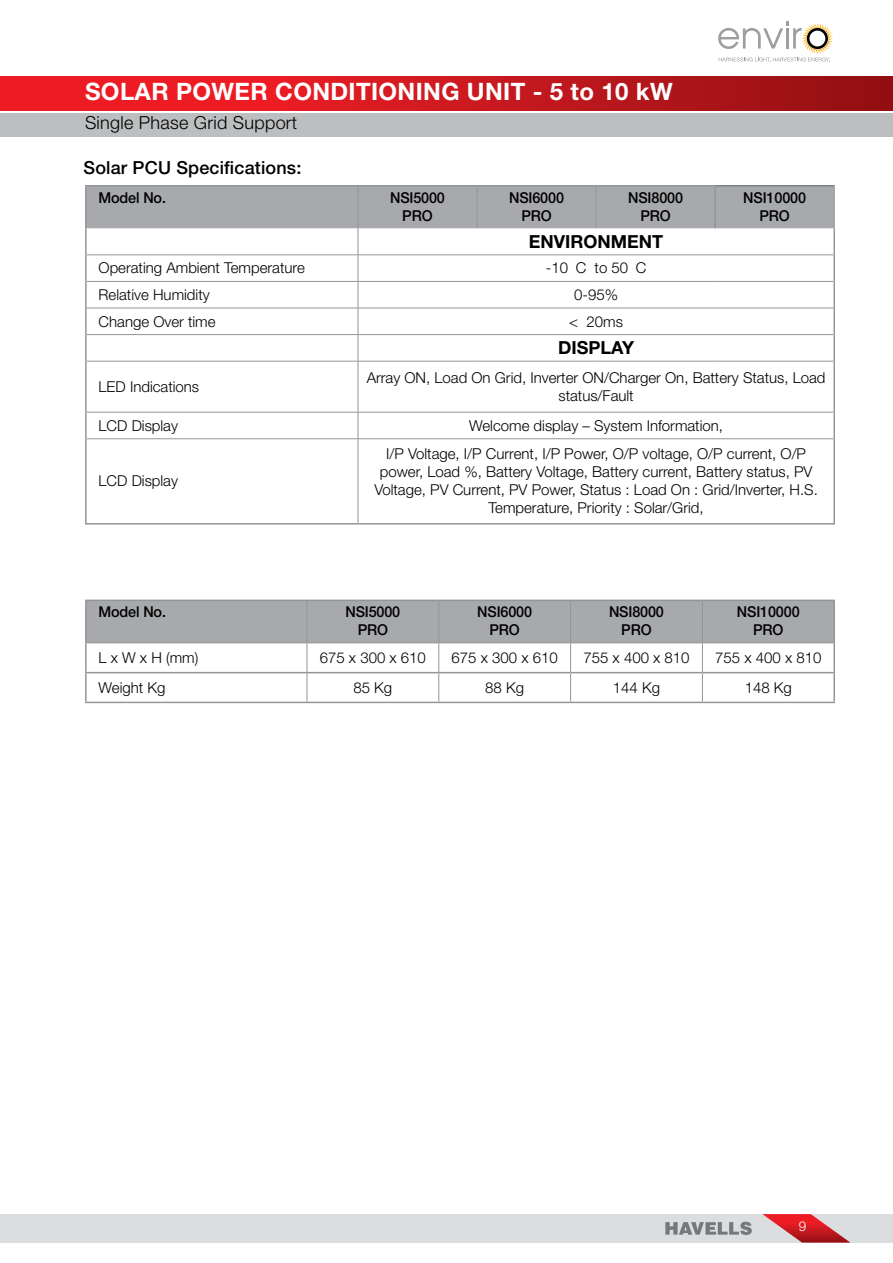
<style>
.page{position:relative;width:893px;height:1263px;background:#fff}
.page>*{position:absolute;margin:0;border:0;box-sizing:border-box;transform-origin:0 0}
.t1{font:700 24px "Helvetica Neue LT Std";letter-spacing:.015em;color:#fff}
.t2{font:500 18px "Helvetica Neue LT Std";letter-spacing:.01em;color:#000}
.t3{font:300 18px "Helvetica Neue LT Std";letter-spacing:.015em;color:#000}
.t4{font:700 18px "Helvetica Neue LT Std";color:#000}
.t5{font:300 15px/18px "Helvetica Neue LT Std";color:#000;text-align:center}
.t6{font:500 15px/18px "Helvetica Neue LT Std";letter-spacing:-.01em;color:#000;text-align:center;scale:.96 1}
.t7{font:300 13.5px "Helvetica Neue LT Std";color:#fff}
</style>
<div class="page">
<div style="left:0;top:113px;width:893px;height:23px;background:#bcbec0"></div>
<svg style="left:0;top:77px;width:893px;height:34px;background:#ca181e"></svg>
<div style="left:0;top:1214px;width:893px;height:28px;background:#dcddde"></div>
<svg style="left:665px;top:1222px;width:87px;height:13px"></svg>
<svg style="left:762px;top:1214px;width:88px;height:28px"></svg>
<svg style="left:718px;top:21px;width:115px;height:41px"></svg>
<hr style="left:715px;top:185px;width:120px;height:1px;background:#808285">
<hr style="left:834px;top:186px;width:1px;height:42px;background:#939598">
<svg style="left:87px;top:186px;width:747px;height:175px"></svg>
<hr style="left:477px;top:334px;width:119px;height:1px;background:#939598">
<hr style="left:596px;top:334px;width:119px;height:1px;background:#939598">
<hr style="left:715px;top:334px;width:118px;height:1px;background:#939598">
<hr style="left:87px;top:361px;width:271px;height:1px;background:#939598">
<hr style="left:358px;top:361px;width:119px;height:1px;background:#939598">
<hr style="left:358px;top:361px;width:1px;height:51px;background:#939598">
<hr style="left:477px;top:361px;width:119px;height:1px;background:#939598">
<hr style="left:596px;top:361px;width:119px;height:1px;background:#939598">
<hr style="left:715px;top:361px;width:118px;height:1px;background:#939598">
<hr style="left:87px;top:412px;width:271px;height:1px;background:#939598">
<hr style="left:358px;top:412px;width:119px;height:1px;background:#939598">
<svg style="left:358px;top:413px;width:1px;height:25px"></svg>
<hr style="left:477px;top:412px;width:119px;height:1px;background:#939598">
<hr style="left:596px;top:412px;width:119px;height:1px;background:#939598">
<hr style="left:715px;top:412px;width:118px;height:1px;background:#939598">
<hr style="left:87px;top:438px;width:271px;height:1px;background:#939598">
<hr style="left:358px;top:438px;width:119px;height:1px;background:#939598">
<hr style="left:358px;top:439px;width:1px;height:84px;background:#939598">
<hr style="left:477px;top:438px;width:119px;height:1px;background:#939598">
<hr style="left:596px;top:438px;width:119px;height:1px;background:#939598">
<hr style="left:715px;top:438px;width:118px;height:1px;background:#939598">
<hr style="left:85px;top:185px;width:273px;height:1px;background:#939598">
<hr style="left:85px;top:186px;width:2px;height:42px;background:#939598">
<hr style="left:358px;top:185px;width:119px;height:1px;background:#939598">
<hr style="left:477px;top:185px;width:119px;height:1px;background:#939598">
<hr style="left:596px;top:185px;width:119px;height:1px;background:#939598">
<hr style="left:714px;top:186px;width:2px;height:42px;background:#939598">
<hr style="left:85px;top:228px;width:2px;height:27px;background:#939598">
<hr style="left:833px;top:228px;width:2px;height:27px;background:#939598">
<hr style="left:85px;top:255px;width:2px;height:26px;background:#939598">
<hr style="left:833px;top:255px;width:2px;height:26px;background:#939598">
<hr style="left:85px;top:281px;width:2px;height:27px;background:#939598">
<hr style="left:833px;top:281px;width:2px;height:27px;background:#939598">
<hr style="left:85px;top:308px;width:2px;height:27px;background:#939598">
<hr style="left:833px;top:308px;width:2px;height:27px;background:#939598">
<hr style="left:85px;top:335px;width:2px;height:26px;background:#939598">
<hr style="left:833px;top:335px;width:2px;height:26px;background:#939598">
<hr style="left:85px;top:361px;width:2px;height:51px;background:#939598">
<hr style="left:833px;top:361px;width:2px;height:51px;background:#939598">
<hr style="left:85px;top:412px;width:2px;height:27px;background:#939598">
<hr style="left:833px;top:412px;width:2px;height:27px;background:#939598">
<hr style="left:85px;top:439px;width:2px;height:84px;background:#939598">
<hr style="left:833px;top:439px;width:2px;height:84px;background:#939598">
<hr style="left:85px;top:523px;width:273px;height:2px;background:#939598">
<hr style="left:358px;top:523px;width:119px;height:2px;background:#939598">
<hr style="left:477px;top:523px;width:119px;height:2px;background:#939598">
<hr style="left:596px;top:523px;width:119px;height:2px;background:#939598">
<hr style="left:715px;top:523px;width:120px;height:2px;background:#939598">
<hr style="left:85px;top:642px;width:222px;height:1px;background:#939598">
<svg style="left:87px;top:601px;width:746px;height:101px"></svg>
<hr style="left:85px;top:673px;width:2px;height:29px;background:#939598">
<hr style="left:833px;top:673px;width:2px;height:29px;background:#939598">
<hr style="left:85px;top:702px;width:222px;height:1px;background:#939598">
<hr style="left:307px;top:702px;width:132px;height:1px;background:#939598">
<hr style="left:439px;top:702px;width:132px;height:1px;background:#939598">
<hr style="left:571px;top:702px;width:131px;height:1px;background:#939598">
<hr style="left:702px;top:702px;width:133px;height:1px;background:#939598">
<hr style="left:85px;top:600px;width:222px;height:1px;background:#939598">
<hr style="left:85px;top:601px;width:2px;height:41px;background:#939598">
<hr style="left:307px;top:600px;width:132px;height:1px;background:#939598">
<hr style="left:439px;top:600px;width:132px;height:1px;background:#939598">
<hr style="left:571px;top:600px;width:131px;height:1px;background:#939598">
<hr style="left:702px;top:600px;width:133px;height:1px;background:#939598">
<hr style="left:833px;top:601px;width:2px;height:42px;background:#939598">
<hr style="left:85px;top:643px;width:2px;height:29px;background:#939598">
<hr style="left:833px;top:643px;width:2px;height:29px;background:#939598">
<hr style="left:85px;top:672px;width:222px;height:1px;background:#939598">
<hr style="left:307px;top:672px;width:132px;height:1px;background:#939598">
<hr style="left:439px;top:672px;width:132px;height:1px;background:#939598">
<hr style="left:571px;top:672px;width:131px;height:1px;background:#939598">
<hr style="left:702px;top:672px;width:133px;height:1px;background:#939598">
<h1 class="t1" style="left:85px;top:77px;width:589px">SOLAR POWER CONDITIONING UNIT - 5 to 10 kW</h1>
<p class="t3" style="left:85px;top:112px;width:214px">Single Phase Grid Support</p>
<p class="t2" style="left:84px;top:157px;width:219px">Solar PCU Specifications:</p>
<p class="t6" style="left:99px;top:188px;width:72px">Model No.</p>
<p class="t6" style="left:390px;top:188px;width:59px">NSI5000<br>PRO</p>
<p class="t6" style="left:509px;top:188px;width:59px">NSI6000<br>PRO</p>
<p class="t6" style="left:628px;top:188px;width:59px">NSI8000<br>PRO</p>
<p class="t6" style="left:743px;top:188px;width:67px">NSI10000<br>PRO</p>
<p class="t4" style="left:529px;top:230px;width:136px">ENVIRONMENT</p>
<p class="t5" style="left:99px;top:259px;width:208px">Operating Ambient Temperature</p>
<p class="t5" style="left:546px;top:259px;width:102px">-10⁰C to 50⁰C</p>
<p class="t5" style="left:99px;top:285px;width:113px">Relative Humidity</p>
<p class="t5" style="left:574px;top:285px;width:45px">0-95%</p>
<p class="t5" style="left:99px;top:312px;width:118px">Change Over time</p>
<p class="t5" style="left:569px;top:312px;width:55px">&lt; 20ms</p>
<p class="t4" style="left:558px;top:337px;width:78px">DISPLAY</p>
<p class="t5" style="left:99px;top:377px;width:102px">LED Indications</p>
<p class="t5" style="left:367px;top:368px;width:460px">Array ON, Load On Grid, Inverter ON/Charger On, Battery Status, Load status/Fault</p>
<p class="t5" style="left:99px;top:416px;width:81px">LCD Display</p>
<p class="t5" style="left:469px;top:416px;width:255px">Welcome display – System Information,</p>
<p class="t5" style="left:99px;top:472px;width:81px">LCD Display</p>
<p class="t5" style="left:374px;top:445px;width:445px">I/P Voltage, I/P Current, I/P Power, O/P voltage, O/P current, O/P power, Load %, Battery Voltage, Battery current, Battery status, PV Voltage, PV Current, PV Power, Status : Load On : Grid/Inverter, H.S.<br>Temperature, Priority : Solar/Grid,</p>
<p class="t6" style="left:99px;top:603px;width:72px">Model No.</p>
<p class="t6" style="left:345px;top:603px;width:59px">NSI5000<br>PRO</p>
<p class="t6" style="left:477px;top:603px;width:59px">NSI6000<br>PRO</p>
<p class="t6" style="left:609px;top:603px;width:59px">NSI8000<br>PRO</p>
<p class="t6" style="left:737px;top:603px;width:67px">NSI10000<br>PRO</p>
<p class="t5" style="left:99px;top:648px;width:101px">L x W x H (mm)</p>
<p class="t5" style="left:320px;top:648px;width:108px">675 x 300 x 610</p>
<p class="t5" style="left:452px;top:648px;width:108px">675 x 300 x 610</p>
<p class="t5" style="left:583px;top:648px;width:108px">755 x 400 x 810</p>
<p class="t5" style="left:715px;top:648px;width:108px">755 x 400 x 810</p>
<p class="t5" style="left:99px;top:678px;width:68px">Weight Kg</p>
<p class="t5" style="left:353px;top:678px;width:40px">85 Kg</p>
<p class="t5" style="left:485px;top:678px;width:40px">88 Kg</p>
<p class="t5" style="left:613px;top:678px;width:49px">144 Kg</p>
<p class="t5" style="left:745px;top:678px;width:49px">148 Kg</p>
<p class="t7" style="left:799px;top:1218px;width:9px">9</p>
</div>
